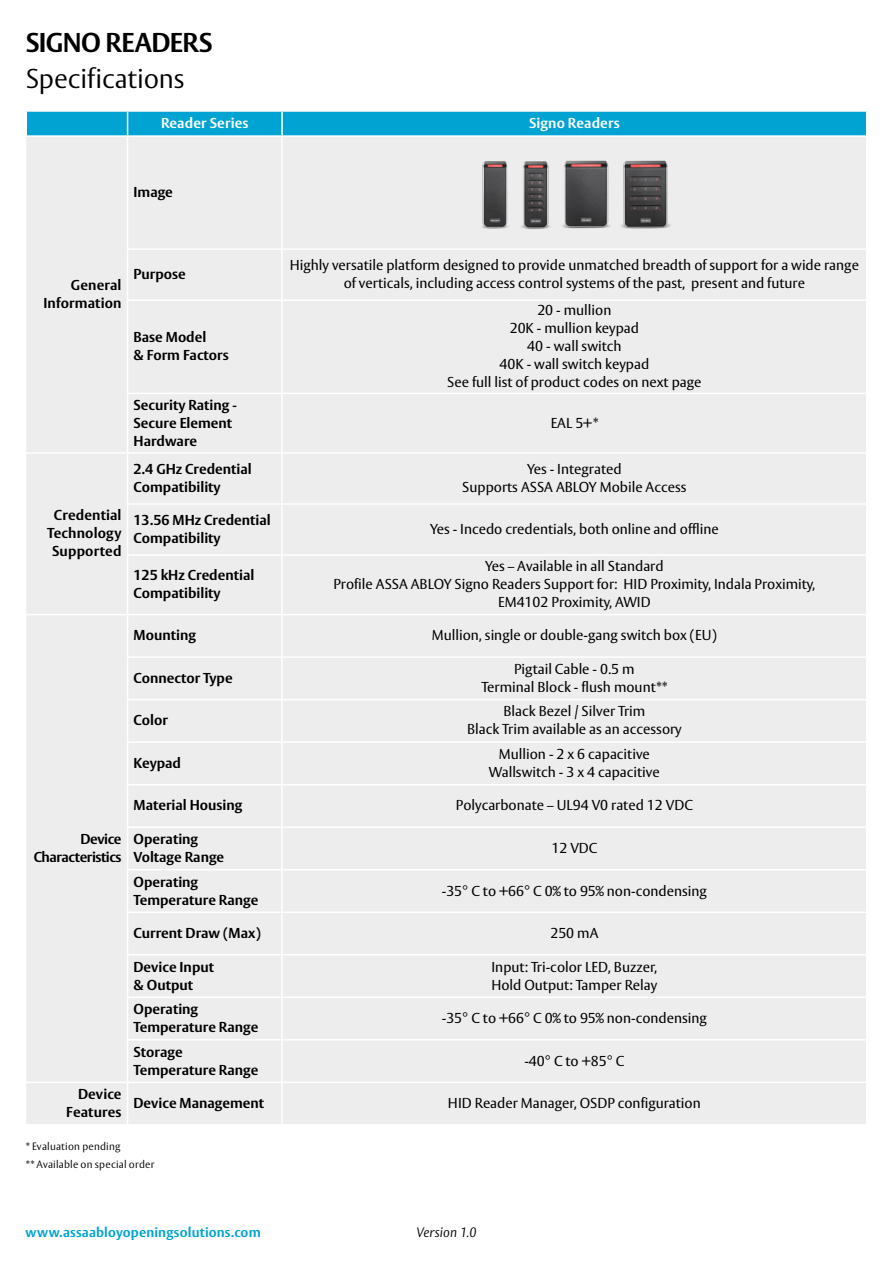
<style>
.page{position:relative;width:893px;height:1263px;background:#fff}
.page>*{position:absolute;margin:0;border:0;box-sizing:border-box;transform-origin:0 0}
.t1{font:300 27px "ASSA Vesta";letter-spacing:-.005em;color:#000}
.t2{font:700 27px "ASSA Vesta";letter-spacing:-.025em;color:#000}
.t3{font:14.25px/18px "ASSA Vesta";color:#000;text-align:center}
.t4{font:700 14.25px/18px "ASSA Vesta";color:#000}
.t5{font:700 14.25px "ASSA Vesta";letter-spacing:.01em;color:#fff}
.t6{font:700 14.25px/18px "ASSA Vesta";letter-spacing:-.03em;color:#000;text-align:right}
.t7{font:700 13.5px "ASSA Vesta";letter-spacing:.01em;color:#00a3d2}
.t8{font:italic 300 13.5px "ASSA Vesta";letter-spacing:.005em;color:#000}
.t9{font:300 10.5px/18px "ASSA Vesta";letter-spacing:.02em;color:#000}
</style>
<div class="page">
<div style="left:26px;top:137px;width:840px;height:987px;background:#ededed"></div>
<hr style="left:127px;top:248px;width:155px;height:2px;background:#fff">
<hr style="left:282px;top:248px;width:585px;height:2px;background:#fff">
<hr style="left:127px;top:299px;width:155px;height:2px;background:#fff">
<hr style="left:282px;top:299px;width:585px;height:2px;background:#fff">
<hr style="left:127px;top:393px;width:155px;height:1px;background:#fff">
<hr style="left:282px;top:393px;width:585px;height:1px;background:#fff">
<hr style="left:26px;top:452px;width:102px;height:2px;background:#fff">
<hr style="left:128px;top:452px;width:154px;height:2px;background:#fff">
<hr style="left:282px;top:452px;width:585px;height:2px;background:#fff">
<hr style="left:127px;top:503px;width:155px;height:2px;background:#fff">
<hr style="left:282px;top:503px;width:585px;height:2px;background:#fff">
<hr style="left:127px;top:554px;width:155px;height:2px;background:#fff">
<hr style="left:282px;top:554px;width:585px;height:2px;background:#fff">
<hr style="left:26px;top:614px;width:102px;height:1px;background:#fff">
<hr style="left:282px;top:614px;width:585px;height:1px;background:#fff">
<hr style="left:282px;top:656px;width:585px;height:2px;background:#fff">
<hr style="left:282px;top:699px;width:585px;height:1px;background:#fff">
<hr style="left:282px;top:741px;width:585px;height:2px;background:#fff">
<hr style="left:282px;top:784px;width:585px;height:1px;background:#fff">
<hr style="left:282px;top:826px;width:585px;height:2px;background:#fff">
<hr style="left:282px;top:869px;width:585px;height:1px;background:#fff">
<hr style="left:282px;top:911px;width:585px;height:2px;background:#fff">
<hr style="left:282px;top:954px;width:585px;height:1px;background:#fff">
<hr style="left:282px;top:996px;width:585px;height:2px;background:#fff">
<hr style="left:282px;top:1039px;width:585px;height:1px;background:#fff">
<hr style="left:26px;top:1081px;width:102px;height:2px;background:#fff">
<hr style="left:282px;top:1081px;width:585px;height:2px;background:#fff">
<hr style="left:127px;top:137px;width:1px;height:111px;background:#fff">
<hr style="left:281px;top:137px;width:2px;height:111px;background:#fff">
<hr style="left:127px;top:250px;width:1px;height:49px;background:#fff">
<hr style="left:281px;top:250px;width:2px;height:49px;background:#fff">
<hr style="left:127px;top:301px;width:1px;height:92px;background:#fff">
<hr style="left:281px;top:301px;width:2px;height:92px;background:#fff">
<hr style="left:127px;top:394px;width:1px;height:58px;background:#fff">
<hr style="left:281px;top:394px;width:2px;height:58px;background:#fff">
<hr style="left:127px;top:454px;width:1px;height:49px;background:#fff">
<hr style="left:281px;top:454px;width:2px;height:49px;background:#fff">
<hr style="left:127px;top:505px;width:1px;height:49px;background:#fff">
<hr style="left:281px;top:505px;width:2px;height:49px;background:#fff">
<hr style="left:127px;top:556px;width:1px;height:58px;background:#fff">
<hr style="left:281px;top:556px;width:2px;height:58px;background:#fff">
<hr style="left:127px;top:615px;width:1px;height:41px;background:#fff">
<hr style="left:281px;top:615px;width:2px;height:41px;background:#fff">
<hr style="left:127px;top:658px;width:1px;height:41px;background:#fff">
<hr style="left:281px;top:658px;width:2px;height:41px;background:#fff">
<hr style="left:127px;top:700px;width:1px;height:41px;background:#fff">
<hr style="left:281px;top:700px;width:2px;height:41px;background:#fff">
<hr style="left:127px;top:743px;width:1px;height:41px;background:#fff">
<hr style="left:281px;top:743px;width:2px;height:41px;background:#fff">
<hr style="left:127px;top:785px;width:1px;height:41px;background:#fff">
<hr style="left:281px;top:785px;width:2px;height:41px;background:#fff">
<hr style="left:127px;top:870px;width:1px;height:41px;background:#fff">
<hr style="left:281px;top:870px;width:2px;height:41px;background:#fff">
<hr style="left:127px;top:913px;width:1px;height:41px;background:#fff">
<hr style="left:281px;top:913px;width:2px;height:41px;background:#fff">
<hr style="left:128px;top:614px;width:154px;height:1px;background:#fff">
<hr style="left:127px;top:656px;width:155px;height:2px;background:#fff">
<hr style="left:127px;top:699px;width:155px;height:1px;background:#fff">
<hr style="left:127px;top:741px;width:155px;height:2px;background:#fff">
<hr style="left:127px;top:784px;width:155px;height:1px;background:#fff">
<hr style="left:127px;top:826px;width:155px;height:2px;background:#fff">
<hr style="left:127px;top:869px;width:155px;height:1px;background:#fff">
<hr style="left:127px;top:911px;width:155px;height:2px;background:#fff">
<hr style="left:127px;top:954px;width:155px;height:1px;background:#fff">
<hr style="left:127px;top:996px;width:155px;height:2px;background:#fff">
<hr style="left:127px;top:1039px;width:155px;height:1px;background:#fff">
<hr style="left:128px;top:1081px;width:154px;height:2px;background:#fff">
<div style="left:26px;top:111px;width:841px;height:25px;background:#00a3d2"></div>
<hr style="left:128px;top:110px;width:154px;height:2px;background:#fff">
<hr style="left:281px;top:112px;width:2px;height:23px;background:#fff">
<hr style="left:26px;top:135px;width:102px;height:2px;background:#fff">
<hr style="left:128px;top:135px;width:154px;height:2px;background:#fff">
<hr style="left:127px;top:828px;width:1px;height:41px;background:#fff">
<hr style="left:281px;top:828px;width:2px;height:41px;background:#fff">
<hr style="left:127px;top:955px;width:1px;height:41px;background:#fff">
<hr style="left:281px;top:955px;width:2px;height:41px;background:#fff">
<hr style="left:127px;top:998px;width:1px;height:41px;background:#fff">
<hr style="left:281px;top:998px;width:2px;height:41px;background:#fff">
<hr style="left:127px;top:1040px;width:1px;height:41px;background:#fff">
<hr style="left:281px;top:1040px;width:2px;height:41px;background:#fff">
<hr style="left:127px;top:1083px;width:1px;height:41px;background:#fff">
<hr style="left:281px;top:1083px;width:2px;height:41px;background:#fff">
<img style="left:461px;top:146px;width:40px;height:91px">
<img style="left:501px;top:146px;width:37px;height:91px">
<img style="left:538px;top:143px;width:66px;height:97px">
<img style="left:604px;top:143px;width:84px;height:97px">
<h1 class="t2" style="left:26px;top:25px;width:189px">SIGNO READERS</h1>
<h1 class="t1" style="left:26px;top:62px;width:160px">Specifications</h1>
<p class="t5" style="left:161px;top:114px;width:89px">Reader Series</p>
<p class="t5" style="left:529px;top:114px;width:92px">Signo Readers</p>
<p class="t4" style="left:134px;top:184px;width:41px">Image</p>
<p class="t4" style="left:43px;top:277px;width:80px;text-align:right">General<br>Information</p>
<p class="t4" style="left:47px;top:507px;width:76px;text-align:center">Credential<br>Technology<br>Supported</p>
<p class="t6" style="left:34px;top:830px;width:89px">Device<br>Characteristics</p>
<p class="t4" style="left:134px;top:266px;width:54px">Purpose</p>
<p class="t3" style="left:290px;top:257px;width:571px">Highly versatile platform designed to provide unmatched breadth of support for a wide range of verticals, including access control systems of the past, present and future</p>
<p class="t4" style="left:134px;top:329px;width:97px">Base Model<br>&amp; Form Factors</p>
<p class="t3" style="left:447px;top:302px;width:256px">20 - mullion<br>20K - mullion keypad<br>40 - wall switch<br>40K - wall switch keypad<br>See full list of product codes on next page</p>
<p class="t4" style="left:134px;top:396px;width:105px">Security Rating -<br>Secure Element<br>Hardware</p>
<p class="t3" style="left:551px;top:414px;width:49px">EAL 5+*</p>
<p class="t4" style="left:134px;top:461px;width:120px">2.4 GHz Credential<br>Compatibility</p>
<p class="t3" style="left:462px;top:461px;width:226px">Yes - Integrated<br>Supports ASSA ABLOY Mobile Access</p>
<p class="t4" style="left:134px;top:512px;width:139px">13.56 MHz Credential<br>Compatibility</p>
<p class="t3" style="left:430px;top:521px;width:290px">Yes - Incedo credentials, both online and offline</p>
<p class="t4" style="left:134px;top:567px;width:122px">125 kHz Credential<br>Compatibility</p>
<p class="t3" style="left:333px;top:558px;width:483px">Yes – Available in all Standard<br>Profile ASSA ABLOY Signo Readers Support for: HID Proximity, Indala Proximity,<br>EM4102 Proximity, AWID</p>
<p class="t4" style="left:134px;top:627px;width:64px">Mounting</p>
<p class="t3" style="left:432px;top:627px;width:287px">Mullion, single or double-gang switch box (EU)</p>
<p class="t4" style="left:134px;top:669px;width:101px">Connector Type</p>
<p class="t3" style="left:481px;top:660px;width:188px">Pigtail Cable - 0.5 m<br>Terminal Block - flush mount**</p>
<p class="t4" style="left:134px;top:712px;width:36px">Color</p>
<p class="t3" style="left:467px;top:703px;width:216px">Black Bezel / Silver Trim<br>Black Trim available as an accessory</p>
<p class="t4" style="left:134px;top:754px;width:49px">Keypad</p>
<p class="t3" style="left:489px;top:746px;width:172px">Mullion - 2 x 6 capacitive<br>Wallswitch - 3 x 4 capacitive</p>
<p class="t4" style="left:134px;top:797px;width:110px">Material Housing</p>
<p class="t3" style="left:456px;top:797px;width:238px">Polycarbonate – UL94 V0 rated 12 VDC</p>
<p class="t4" style="left:134px;top:830px;width:92px">Operating<br>Voltage Range</p>
<p class="t3" style="left:551px;top:840px;width:47px">12 VDC</p>
<p class="t4" style="left:134px;top:873px;width:126px">Operating<br>Temperature Range</p>
<p class="t3" style="left:442px;top:882px;width:267px">-35° C to +66° C 0% to 95% non-condensing</p>
<p class="t4" style="left:134px;top:924px;width:129px">Current Draw (Max)</p>
<p class="t3" style="left:550px;top:925px;width:50px">250 mA</p>
<p class="t4" style="left:134px;top:958px;width:82px">Device Input &amp; Output</p>
<p class="t3" style="left:491px;top:958px;width:167px;text-align:left">Input: Tri-color LED, Buzzer,<br>Hold Output: Tamper Relay</p>
<p class="t4" style="left:134px;top:1001px;width:126px">Operating<br>Temperature Range</p>
<p class="t3" style="left:442px;top:1010px;width:267px">-35° C to +66° C 0% to 95% non-condensing</p>
<p class="t4" style="left:134px;top:1043px;width:126px">Storage<br>Temperature Range</p>
<p class="t3" style="left:524px;top:1052px;width:102px">-40° C to +85° C</p>
<p class="t4" style="left:66px;top:1086px;width:57px;text-align:right">Device<br>Features</p>
<p class="t4" style="left:134px;top:1095px;width:132px">Device Management</p>
<p class="t3" style="left:448px;top:1095px;width:254px">HID Reader Manager, OSDP configuration</p>
<p class="t9" style="left:26px;top:1137px;width:130px">* Evaluation pending<br>** Available on special order</p>
<p class="t7" style="left:26px;top:1224px;width:237px">www.assaabloyopeningsolutions.com</p>
<p class="t8" style="left:416px;top:1224px;width:62px">Version 1.0</p>
</div>
